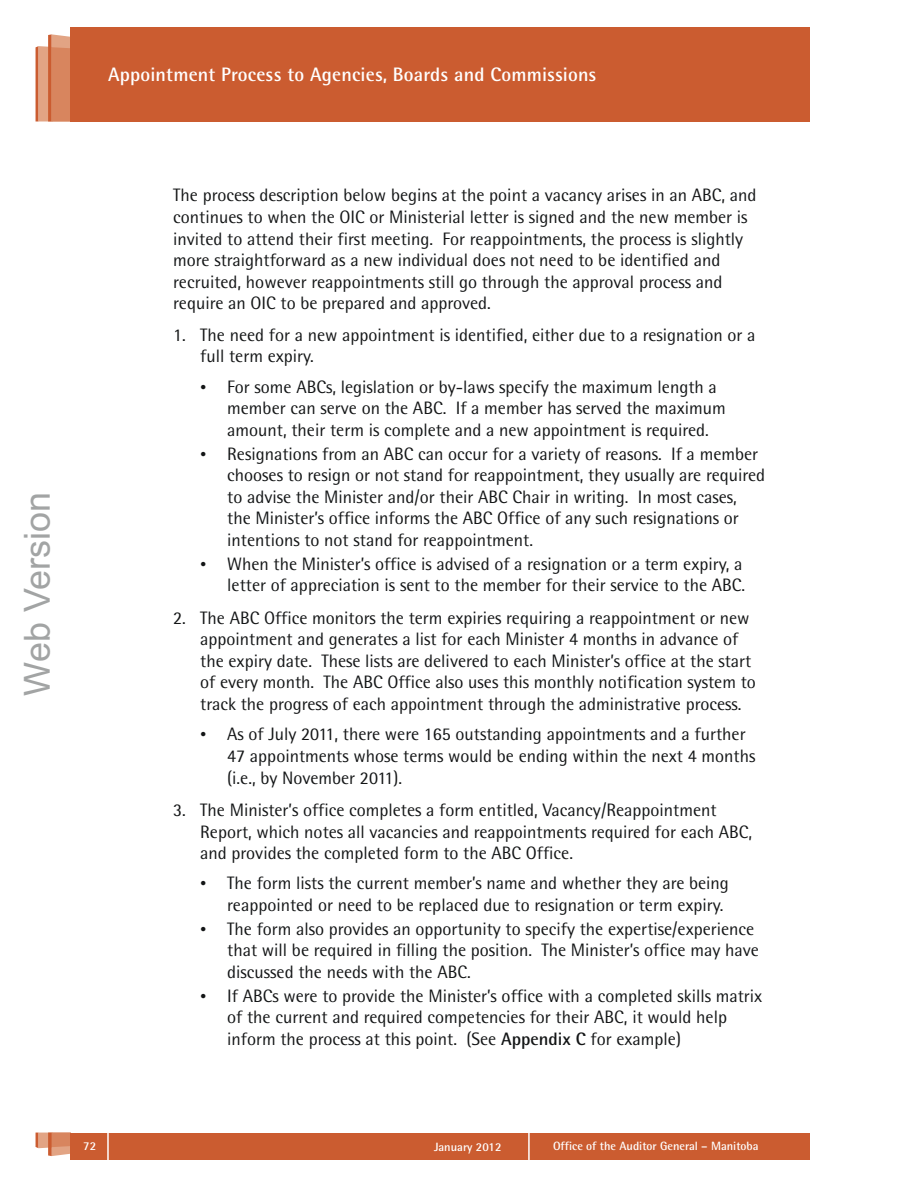
<style>
.page{position:relative;width:918px;height:1188px;background:#fff}
.page>*{position:absolute;margin:0;border:0;box-sizing:border-box;transform-origin:0 0}
.t1{font:36px "Arial";color:#a2a4a4}
.t2{font:700 19.5px "Agfa Rotis Semisans";letter-spacing:.01em;color:#fff}
.t3{font:18px/21.6px "Agfa Rotis Semisans";color:#131516}
.t4{font:700 12px "Agfa Rotis Semisans";color:#fff}
.s1{font-family:"Times New Roman"}
.s2{font-weight:700}
</style>
<div class="page">
<svg style="left:36px;top:1133px;width:35px;height:23px"></svg>
<div style="left:71px;top:1133px;width:739px;height:27px;background:#cb5c30"></div>
<hr style="left:528px;top:1132px;width:2px;height:28px;background:#fff">
<hr style="left:107px;top:1132px;width:2px;height:28px;background:#fff">
<svg style="left:36px;top:34px;width:35px;height:88px;background:#db8f6c"></svg>
<div style="left:71px;top:27px;width:739px;height:95px;background:#cb5c30"></div>
<p class="t2" style="left:108px;top:67px;width:490px">Appointment Process to Agencies, Boards and Commissions</p>
<h1 class="t1" style="left:16px;top:696px;width:205px;rotate:-90deg">Web Version</h1>
<p class="t3" style="left:173px;top:186px;width:585px">The process description below begins at the point a vacancy arises in an ABC, and continues to when the OIC or Ministerial letter is signed and the new member is invited to attend their first meeting. For reappointments, the process is slightly more straightforward as a new individual does not need to be identified and recruited, however reappointments still go through the approval process and require an OIC to be prepared and approved.</p>
<p class="t3" style="left:200px;top:326px;width:557px;text-indent:-27px">1. The need for a new appointment is identified, either due to a resignation or a full term expiry.</p>
<p class="t3" style="left:227px;top:377px;width:500px;text-indent:-27px"><span class="s1">•</span> For some ABCs, legislation or by-laws specify the maximum length a member can serve on the ABC. If a member has served the maximum amount, their term is complete and a new appointment is required.</p>
<p class="t3" style="left:227px;top:444px;width:540px;text-indent:-27px"><span class="s1">•</span> Resignations from an ABC can occur for a variety of reasons. If a member chooses to resign or not stand for reappointment, they usually are required to advise the Minister and/or their ABC Chair in writing. In most cases,<br>the Minister’s office informs the ABC Office of any such resignations or intentions to not stand for reappointment.</p>
<p class="t3" style="left:200px;top:555px;width:546px;text-align:right"><span class="s1">•</span> When the Minister’s office is advised of a resignation or a term expiry, a letter of appreciation is sent to the member for their service to the ABC.</p>
<p class="t3" style="left:200px;top:609px;width:557px;text-indent:-27px">2. The ABC Office monitors the term expiries requiring a reappointment or new appointment and generates a list for each Minister 4 months in advance of the expiry date. These lists are delivered to each Minister’s office at the start of every month. The ABC Office also uses this monthly notification system to track the progress of each appointment through the administrative process.</p>
<p class="t3" style="left:227px;top:725px;width:530px;text-indent:-27px"><span class="s1">•</span> As of July 2011, there were 165 outstanding appointments and a further<br>47 appointments whose terms would be ending within the next 4 months (i.e., by November 2011).</p>
<p class="t3" style="left:200px;top:801px;width:554px;text-indent:-27px">3. The Minister’s office completes a form entitled, Vacancy/Reappointment<br>Report, which notes all vacancies and reappointments required for each ABC, and provides the completed form to the ABC Office.</p>
<p class="t3" style="left:200px;top:874px;width:530px;text-align:right"><span class="s1">•</span> The form lists the current member’s name and whether they are being reappointed or need to be replaced due to resignation or term expiry.</p>
<p class="t3" style="left:227px;top:920px;width:533px;text-indent:-27px"><span class="s1">•</span> The form also provides an opportunity to specify the expertise/experience that will be required in filling the position. The Minister’s office may have discussed the needs with the ABC.</p>
<p class="t3" style="left:227px;top:987px;width:537px;text-indent:-27px"><span class="s1">•</span> If ABCs were to provide the Minister’s office with a completed skills matrix of the current and required competencies for their ABC, it would help inform the process at this point. (See <span class="s2">Appendix C</span> for example)</p>
<p class="t4" style="left:83px;top:1142px;width:14px">72</p>
<p class="t4" style="left:434px;top:1142px;width:69px">January 2012</p>
<p class="t4" style="left:553px;top:1142px;width:207px">Office of the Auditor General – Manitoba</p>
</div>
